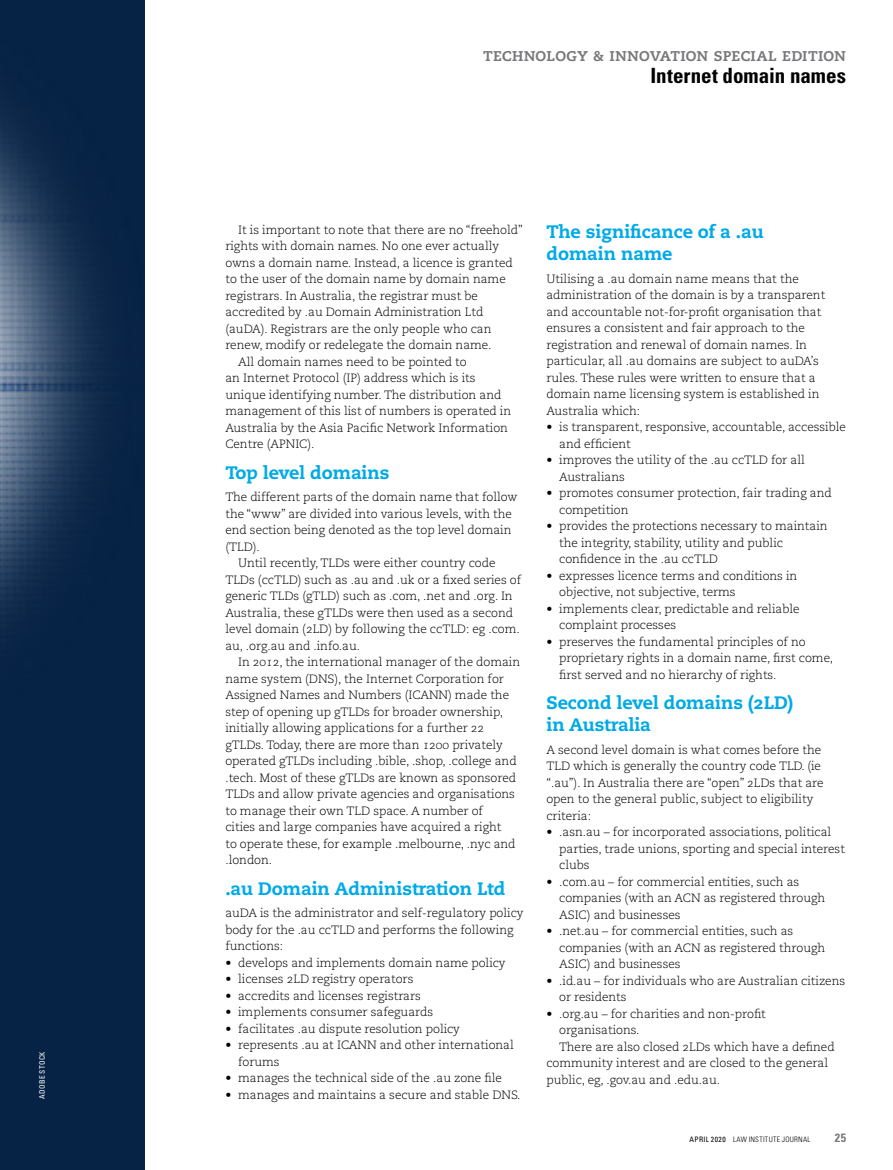
<style>
.page{position:relative;width:893px;height:1170px;background:#fff}
.page>*{position:absolute;margin:0;border:0;box-sizing:border-box;transform-origin:0 0}
.t1{font:700 condensed 21px "Univers LT Std";letter-spacing:.005em;color:#000}
.t2{font:800 18px/22px "Caecilia LT Std";letter-spacing:-.005em;color:#00aae7}
.t3{font:700 18px "Caecilia LT Std";letter-spacing:-.015em;color:#77787b}
.t4{font:300 12px/16.5px "Caecilia LT Std";letter-spacing:-.005em;color:#000}
.t5{font:700 condensed 12px "Univers LT Std";color:#77787b}
.t6{font:300 condensed 7.5px "Univers LT Std";letter-spacing:.04em;color:#000}
.t7{font:condensed 7.5px "Univers LT Std";letter-spacing:.04em;color:#fff}
.s1{font-weight:400}
</style>
<div class="page">
<img style="left:0;top:0;width:145px;height:1169px">
<p class="t7" style="left:38px;top:1098px;width:49px;rotate:-90deg">ADOBE STOCK</p>
<h2 class="t3" style="left:483px;top:44px;width:365px">technology &amp; innovation special edition</h2>
<h1 class="t1" style="left:650px;top:63px;width:197px">Internet domain names</h1>
<p class="t4" style="left:238px;top:221px;width:286px">It is important to note that there are no “freehold”</p>
<p class="t4" style="left:225px;top:238px;width:275px">rights with domain names. No one ever actually</p>
<p class="t4" style="left:225px;top:254px;width:289px">owns a domain name. Instead, a licence is granted</p>
<p class="t4" style="left:225px;top:271px;width:282px">to the user of the domain name by domain name</p>
<p class="t4" style="left:225px;top:287px;width:254px">registrars. In Australia, the registrar must be</p>
<p class="t4" style="left:225px;top:304px;width:260px">accredited by .au Domain Administration Ltd</p>
<p class="t4" style="left:225px;top:320px;width:268px">(auDA). Registrars are the only people who can</p>
<p class="t4" style="left:225px;top:337px;width:268px">renew, modify or redelegate the domain name.</p>
<p class="t4" style="left:238px;top:353px;width:230px">All domain names need to be pointed to</p>
<p class="t4" style="left:225px;top:370px;width:252px">an Internet Protocol (IP) address which is its</p>
<p class="t4" style="left:225px;top:386px;width:278px">unique identifying number. The distribution and</p>
<p class="t4" style="left:225px;top:403px;width:287px">management of this list of numbers is operated in</p>
<p class="t4" style="left:225px;top:419px;width:284px">Australia by the Asia Pacific Network Information</p>
<p class="t4" style="left:225px;top:436px;width:91px">Centre (APNIC).</p>
<h2 class="t2" style="left:225px;top:461px;width:166px">Top level domains</h2>
<p class="t4" style="left:225px;top:489px;width:294px">The different parts of the domain name that follow</p>
<p class="t4" style="left:225px;top:505px;width:288px">the “www” are divided into various levels, with the</p>
<p class="t4" style="left:225px;top:522px;width:288px">end section being denoted as the top level domain</p>
<p class="t4" style="left:225px;top:538px;width:36px">(TLD).</p>
<p class="t4" style="left:238px;top:555px;width:259px">Until recently, TLDs were either country code</p>
<p class="t4" style="left:225px;top:571px;width:297px">TLDs (ccTLD) such as .au and .uk or a fixed series of</p>
<p class="t4" style="left:225px;top:588px;width:289px">generic TLDs (gTLD) such as .com, .net and .org. In</p>
<p class="t4" style="left:225px;top:604px;width:289px">Australia, these gTLDs were then used as a second</p>
<p class="t4" style="left:225px;top:621px;width:296px">level domain (2LD) by following the ccTLD: eg .com.</p>
<p class="t4" style="left:225px;top:637px;width:136px">au, .org.au and .info.au.</p>
<p class="t4" style="left:238px;top:654px;width:284px">In 2012, the international manager of the domain</p>
<p class="t4" style="left:225px;top:670px;width:280px">name system (DNS), the Internet Corporation for</p>
<p class="t4" style="left:225px;top:687px;width:285px">Assigned Names and Numbers (ICANN) made the</p>
<p class="t4" style="left:225px;top:703px;width:279px">step of opening up gTLDs for broader ownership,</p>
<p class="t4" style="left:225px;top:720px;width:260px">initially allowing applications for a further 22</p>
<p class="t4" style="left:225px;top:736px;width:279px">gTLDs. Today, there are more than 1200 privately</p>
<p class="t4" style="left:225px;top:753px;width:293px">operated gTLDs including .bible, .shop, .college and</p>
<p class="t4" style="left:225px;top:769px;width:292px">.tech. Most of these gTLDs are known as sponsored</p>
<p class="t4" style="left:225px;top:786px;width:291px">TLDs and allow private agencies and organisations</p>
<p class="t4" style="left:225px;top:802px;width:259px">to manage their own TLD space. A number of</p>
<p class="t4" style="left:225px;top:819px;width:278px">cities and large companies have acquired a right</p>
<p class="t4" style="left:225px;top:835px;width:292px">to operate these, for example .melbourne, .nyc and</p>
<p class="t4" style="left:225px;top:852px;width:48px">.london.</p>
<h2 class="t2" style="left:225px;top:877px;width:282px">.au Domain Administration Ltd</h2>
<p class="t4" style="left:225px;top:905px;width:300px">auDA is the administrator and self-regulatory policy body for the .au ccTLD and performs the following functions:</p>
<p class="t4" style="left:225px;top:954px;width:282px">• develops and implements domain name policy</p>
<p class="t4" style="left:225px;top:971px;width:190px">• licenses 2LD registry operators</p>
<p class="t4" style="left:225px;top:987px;width:197px">• accredits and licenses registrars</p>
<p class="t4" style="left:225px;top:1004px;width:209px">• implements consumer safeguards</p>
<p class="t4" style="left:225px;top:1020px;width:236px">• facilitates .au dispute resolution policy</p>
<p class="t4" style="left:238px;top:1037px;width:277px;text-indent:-13px">• represents .au at ICANN and other international forums</p>
<p class="t4" style="left:225px;top:1070px;width:278px">• manages the technical side of the .au zone file</p>
<p class="t4" style="left:225px;top:1086px;width:297px">• manages and maintains a secure and stable DNS.</p>
<h2 class="t2" style="left:546px;top:221px;width:219px">The significance of a .au domain name</h2>
<p class="t4" style="left:546px;top:270px;width:280px">Utilising a .au domain name means that the administration of the domain is by a transparent and accountable not-for-profit organisation that ensures a consistent and fair approach to the registration and renewal of domain names. In particular, all .au domains are subject to auDA’s rules. These rules were written to ensure that a domain name licensing system is established in Australia which:</p>
<p class="t4" style="left:559px;top:419px;width:288px;text-indent:-13px">• is transparent, responsive, accountable, accessible and efficient</p>
<p class="t4" style="left:559px;top:452px;width:247px;text-indent:-13px">• improves the utility of the .au ccTLD for all<br>Australians</p>
<p class="t4" style="left:559px;top:485px;width:274px;text-indent:-13px">• promotes consumer protection, fair trading and competition</p>
<p class="t4" style="left:559px;top:518px;width:270px;text-indent:-13px">• provides the protections necessary to maintain the integrity, stability, utility and public confidence in the .au ccTLD</p>
<p class="t4" style="left:559px;top:567px;width:240px;text-indent:-13px">• expresses licence terms and conditions in objective, not subjective, terms</p>
<p class="t4" style="left:559px;top:600px;width:242px;text-indent:-13px">• implements clear, predictable and reliable complaint processes</p>
<p class="t4" style="left:559px;top:633px;width:275px;text-indent:-13px">• preserves the fundamental principles of no proprietary rights in a domain name, first come, first served and no hierarchy of rights.</p>
<h2 class="t2" style="left:546px;top:692px;width:248px">Second level domains (2LD) in Australia</h2>
<p class="t4" style="left:546px;top:741px;width:279px">A second level domain is what comes before the TLD which is generally the country code TLD. (ie “.au”). In Australia there are “open” 2LDs that are open to the general public, subject to eligibility criteria:</p>
<p class="t4" style="left:559px;top:824px;width:287px;text-indent:-13px">• .asn.au – for incorporated associations, political parties, trade unions, sporting and special interest clubs</p>
<p class="t4" style="left:559px;top:873px;width:268px;text-indent:-13px">• .com.au – for commercial entities, such as companies (with an ACN as registered through<br>ASIC) and businesses</p>
<p class="t4" style="left:559px;top:923px;width:268px;text-indent:-13px">• .net.au – for commercial entities, such as companies (with an ACN as registered through<br>ASIC) and businesses</p>
<p class="t4" style="left:559px;top:972px;width:287px;text-indent:-13px">• .id.au – for individuals who are Australian citizens or residents</p>
<p class="t4" style="left:546px;top:1005px;width:221px">• .org.au – for charities and non-profit</p>
<p class="t4" style="left:559px;top:1022px;width:82px">organisations.</p>
<p class="t4" style="left:559px;top:1038px;width:277px">There are also closed 2LDs which have a defined</p>
<p class="t4" style="left:546px;top:1055px;width:283px">community interest and are closed to the general</p>
<p class="t4" style="left:546px;top:1071px;width:175px">public, eg, .gov.au and .edu.au.</p>
<p class="t6" style="left:689px;top:1134px;width:122px"><span class="s1">APRIL 2020</span> LAW INSTITUTE JOURNAL</p>
<p class="t5" style="left:835px;top:1130px;width:13px">25</p>
</div>
